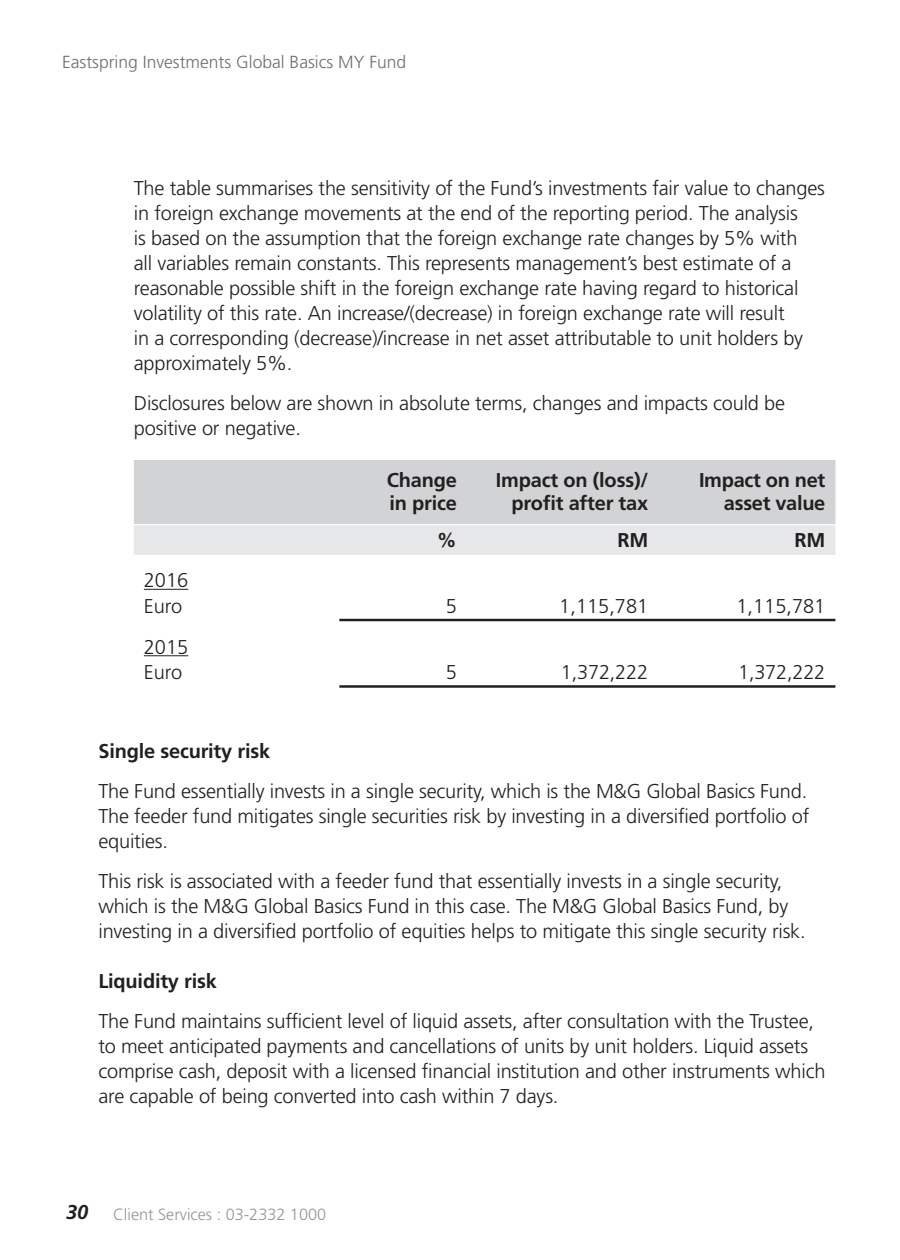
<style>
.page{position:relative;width:900px;height:1260px;background:#fff}
.page>*{position:absolute;margin:0;border:0;box-sizing:border-box;transform-origin:0 0}
.t1{font:300 20px/25px "Frutiger";letter-spacing:-.01em;color:#231f20}
.t2{font:700 20px/22.5px "Frutiger";letter-spacing:-.01em;color:#231f20;text-align:right}
.t3{font:300 17.5px "Frutiger";color:#6d6e70}
.t4{font:300 16.25px "Frutiger";color:#939598}
.s1{font-weight:700;font-style:italic;font-size:20px;color:#231f20}
</style>
<div class="page">
<div style="left:134px;top:460px;width:701px;height:64px;background:#d1d3d4"></div>
<div style="left:134px;top:525px;width:701px;height:30px;background:#e6e7e8"></div>
<hr style="left:339px;top:619px;width:496px;height:2px;background:#231f20">
<hr style="left:339px;top:685px;width:496px;height:3px;background:#231f20">
<hr style="left:144px;top:589px;width:44px;height:1px;background:#231f20">
<hr style="left:144px;top:655px;width:44px;height:1px;background:#231f20">
<p class="t3" style="left:62px;top:54px;width:346px">Eastspring Investments Global Basics MY Fund</p>
<p class="t1" style="left:134px;top:177px;width:693px">The table summarises the sensitivity of the Fund’s investments fair value to changes in foreign exchange movements at the end of the reporting period. The analysis<br>is based on the assumption that the foreign exchange rate changes by 5% with<br>all variables remain constants. This represents management’s best estimate of a reasonable possible shift in the foreign exchange rate having regard to historical volatility of this rate. An increase/(decrease) in foreign exchange rate will result<br>in a corresponding (decrease)/increase in net asset attributable to unit holders by approximately 5%.</p>
<p class="t1" style="left:134px;top:392px;width:653px">Disclosures below are shown in absolute terms, changes and impacts could be positive or negative.</p>
<p class="t2" style="left:387px;top:470px;width:72px;text-align:left">Change in price</p>
<p class="t2" style="left:496px;top:470px;width:154px">Impact on (loss)/ profit after tax</p>
<p class="t2" style="left:699px;top:470px;width:128px">Impact on net asset value</p>
<p class="t2" style="left:437px;top:531px;width:21px">%</p>
<p class="t2" style="left:617px;top:531px;width:32px">RM</p>
<p class="t2" style="left:795px;top:531px;width:32px">RM</p>
<p class="t1" style="left:144px;top:569px;width:46px">2016<br>Euro</p>
<p class="t1" style="left:446px;top:595px;width:13px">5</p>
<p class="t1" style="left:559px;top:595px;width:90px">1,115,781</p>
<p class="t1" style="left:736px;top:595px;width:90px">1,115,781</p>
<p class="t1" style="left:144px;top:635px;width:46px;line-height:25.8px">2015<br>Euro</p>
<p class="t1" style="left:446px;top:662px;width:13px">5</p>
<p class="t1" style="left:561px;top:662px;width:89px">1,372,222</p>
<p class="t1" style="left:738px;top:662px;width:89px">1,372,222</p>
<p class="t2" style="left:98px;top:741px;width:173px">Single security risk</p>
<p class="t1" style="left:98px;top:780px;width:712px;text-align:justify">The Fund essentially invests in a single security, which is the M&amp;G Global Basics Fund.<br>The feeder fund mitigates single securities risk by investing in a diversified portfolio of equities.</p>
<p class="t1" style="left:98px;top:870px;width:709px">This risk is associated with a feeder fund that essentially invests in a single security, which is the M&amp;G Global Basics Fund in this case. The M&amp;G Global Basics Fund, by investing in a diversified portfolio of equities helps to mitigate this single security risk.</p>
<p class="t2" style="left:98px;top:971px;width:120px">Liquidity risk</p>
<p class="t1" style="left:98px;top:1010px;width:729px">The Fund maintains sufficient level of liquid assets, after consultation with the Trustee, to meet anticipated payments and cancellations of units by unit holders. Liquid assets comprise cash, deposit with a licensed financial institution and other instruments which are capable of being converted into cash within 7 days.</p>
<p class="t4" style="left:66px;top:1208px;width:262px"><span class="s1">30</span> Client Services : 03-2332 1000</p>
</div>
